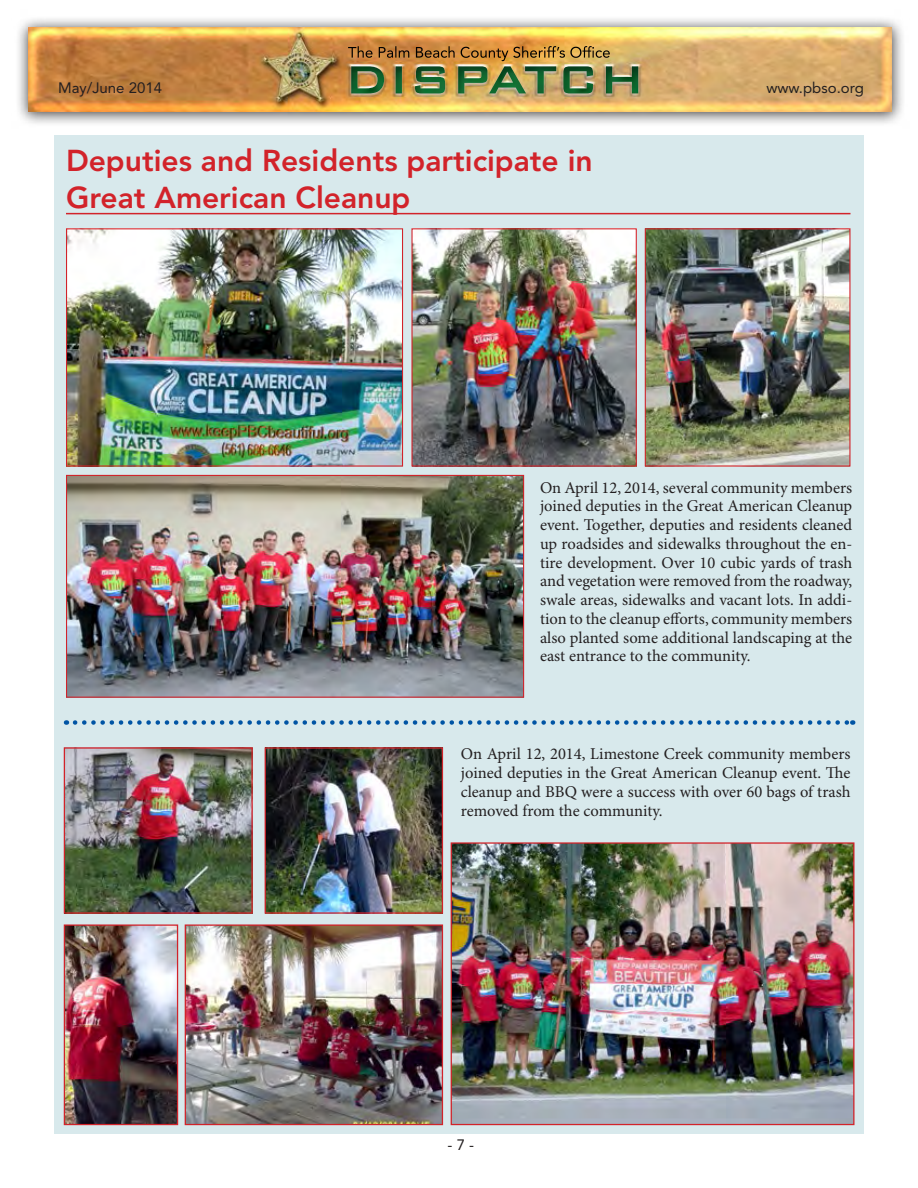
<style>
.page{position:relative;width:918px;height:1188px;background:#fff}
.page>*{position:absolute;margin:0;border:0;box-sizing:border-box;transform-origin:0 0}
.t1{font:800 30px/37.5px "Avenir LT Std";color:#d2232a}
.t2{font:16.5px/18.8px "Minion Pro";color:#231f20;text-align:justify}
.t3{font:15px "Avenir LT Std";color:#231f20}
</style>
<div class="page">
<img style="left:18px;top:19px;width:885px;height:105px">
<img style="left:28px;top:27px;width:863px;height:84px">
<div style="left:54px;top:135px;width:810px;height:998px;background:#d8e9ec"></div>
<hr style="left:66px;top:213px;width:784px;height:1px;background:#d2232a">
<img style="left:68px;top:230px;width:333px;height:235px">
<div style="left:66px;top:228px;width:337px;height:239px;border:1px solid #d2232a"></div>
<img style="left:68px;top:477px;width:454px;height:219px">
<div style="left:66px;top:475px;width:458px;height:223px;border:1px solid #d2232a"></div>
<img style="left:453px;top:844px;width:400px;height:279px">
<div style="left:451px;top:842px;width:404px;height:283px;border:1px solid #d2232a"></div>
<img style="left:187px;top:926px;width:254px;height:197px">
<div style="left:185px;top:924px;width:258px;height:201px;border:1px solid #d2232a"></div>
<img style="left:66px;top:926px;width:110px;height:197px">
<div style="left:64px;top:924px;width:114px;height:201px;border:1px solid #d2232a"></div>
<img style="left:66px;top:749px;width:185px;height:163px">
<div style="left:64px;top:747px;width:189px;height:167px;border:1px solid #d2232a"></div>
<img style="left:267px;top:749px;width:174px;height:163px">
<div style="left:265px;top:747px;width:178px;height:167px;border:1px solid #d2232a"></div>
<img style="left:413px;top:230px;width:222px;height:235px">
<div style="left:411px;top:228px;width:226px;height:239px;border:1px solid #d2232a"></div>
<img style="left:647px;top:230px;width:202px;height:235px">
<div style="left:645px;top:228px;width:206px;height:239px;border:1px solid #d2232a"></div>
<svg style="left:75px;top:720px;width:778px;height:5px"></svg>
<p class="t3" style="left:58px;top:79px;width:105px">May/June 2014</p>
<p class="t3" style="left:766px;top:79px;width:99px">www.pbso.org</p>
<h1 class="t1" style="left:66px;top:142px;width:528px">Deputies and Residents participate in<br>Great American Cleanup</h1>
<p class="t2" style="left:540px;top:479px;width:314px">On April 12, 2014, several community members joined deputies in the Great American Cleanup event. Together, deputies and residents cleaned up roadsides and sidewalks throughout the en&shy;tire development. Over 10 cubic yards of trash and vegetation were removed from the roadway, swale areas, sidewalks and vacant lots. In addi&shy;tion to the cleanup efforts, community members also planted some additional landscaping at the east entrance to the community.</p>
<p class="t2" style="left:461px;top:745px;width:391px">On April 12, 2014, Limestone Creek community members joined deputies in the Great American Cleanup event. The cleanup and BBQ were a success with over 60 bags of trash removed from the community.</p>
<p class="t3" style="left:448px;top:1136px;width:28px">- 7 -</p>
</div>
